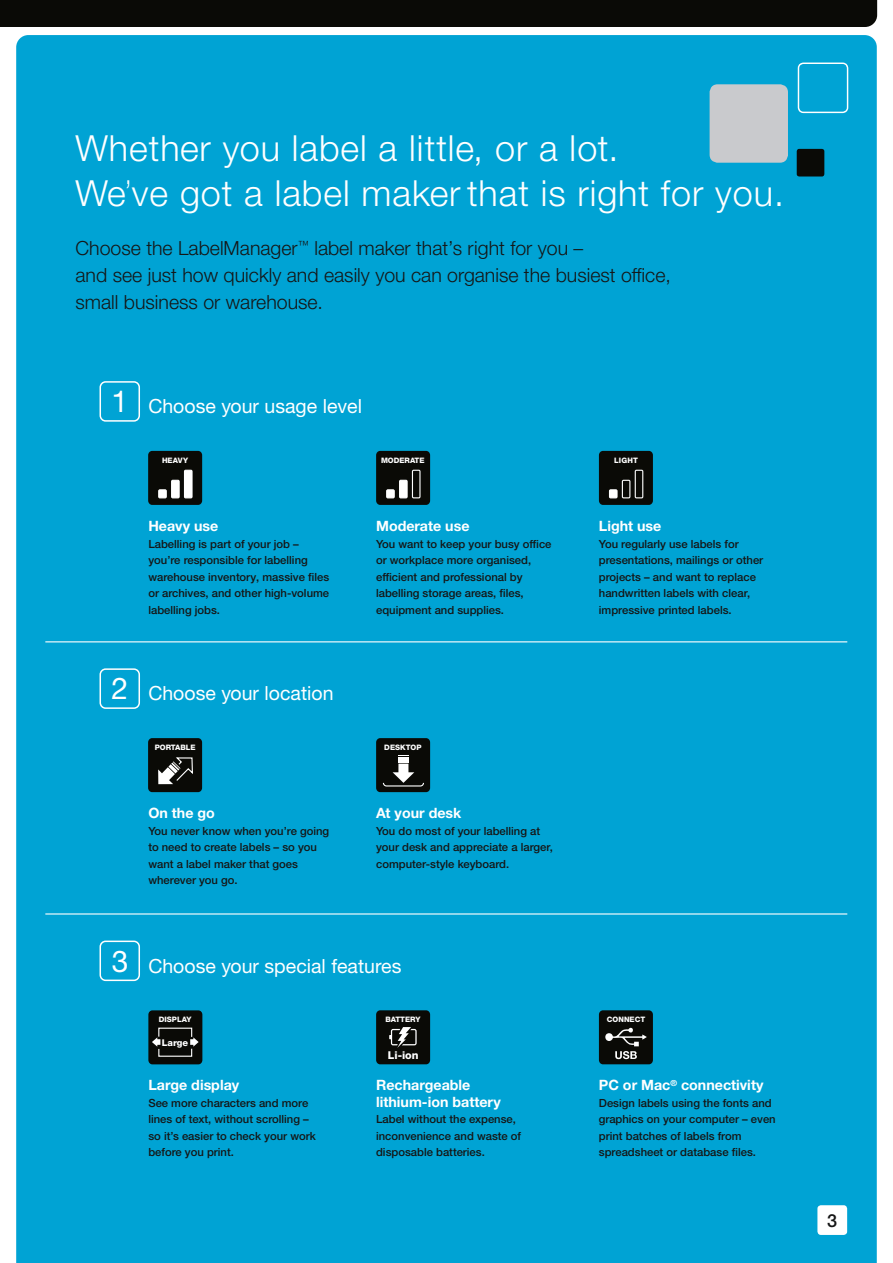
<style>
.page{position:relative;width:893px;height:1263px;background:#fff}
.page>*{position:absolute;margin:0;border:0;box-sizing:border-box;transform-origin:0 0}
.t1{font:300 36px/45px "Helvetica Neue LTW1 G";letter-spacing:.025em;color:#fff}
.t2{font:30px "Helvetica Neue LTW1 G";color:#fff}
.t3{font:300 19.5px/27px "Helvetica Neue LTW1 G";color:#151616}
.t4{font:19.5px "Helvetica Neue LTW1 G";color:#fff}
.t5{font:500 18px "Helvetica Neue LTW1 G";color:#151616}
.t6{font:700 14.25px/16.5px "Helvetica Neue LTW1 G";color:#fff}
.t7{font:500 11.25px/16.5px "Helvetica Neue LTW1 G";color:#151616}
.t8{font:800 10.8px "Helvetica Neue";color:#fff}
.t9{font:800 9.3px "Helvetica Neue";color:#fff}
.t10{font:800 7.5px "Helvetica Neue";color:#fff}
.s1{font-weight:100}
</style>
<div class="page">
<div style="left:16px;top:35px;width:861px;height:1228px;background:#00a3d4"></div>
<div style="left:0;top:0;width:877px;height:27px;background:#0a0a06"></div>
<div style="left:817px;top:1205px;width:30px;height:30px;background:#fff;border-radius:4px"></div>
<hr style="left:45px;top:641px;width:802px;height:1px;background:#fff">
<hr style="left:45px;top:913px;width:802px;height:1px;background:#fff">
<svg style="left:798px;top:63px;width:50px;height:50px;background:#17abd7"></svg>
<div style="left:710px;top:84px;width:78px;height:79px;background:#c9cacd;border-radius:8px"></div>
<div style="left:797px;top:149px;width:27px;height:27px;background:#0a0a06;border-radius:3px"></div>
<div style="left:100px;top:381px;width:40px;height:41px;border:2px solid #fff;border-radius:5px"></div>
<div style="left:148px;top:451px;width:54px;height:54px;background:#0a0a06;border-radius:4px"></div>
<div style="left:159px;top:490px;width:7px;height:8px;background:#fff"></div>
<div style="left:158px;top:489px;width:9px;height:9px;border:1px solid #fff"></div>
<div style="left:184px;top:470px;width:8px;height:28px;background:#fff"></div>
<div style="left:184px;top:470px;width:9px;height:28px;border:1px solid #fff"></div>
<div style="left:172px;top:480px;width:7px;height:18px;background:#fff"></div>
<div style="left:171px;top:480px;width:9px;height:18px;border:1px solid #fff"></div>
<div style="left:376px;top:451px;width:54px;height:54px;background:#0a0a06;border-radius:4px"></div>
<div style="left:387px;top:490px;width:7px;height:8px;background:#fff"></div>
<div style="left:386px;top:489px;width:9px;height:9px;border:1px solid #fff"></div>
<div style="left:412px;top:470px;width:9px;height:28px;border:1px solid #fff"></div>
<div style="left:400px;top:480px;width:7px;height:18px;background:#fff"></div>
<div style="left:399px;top:480px;width:9px;height:18px;border:1px solid #fff"></div>
<div style="left:599px;top:451px;width:54px;height:54px;background:#0a0a06;border-radius:4px"></div>
<div style="left:609px;top:490px;width:8px;height:8px;background:#fff"></div>
<div style="left:609px;top:489px;width:9px;height:9px;border:1px solid #fff"></div>
<div style="left:635px;top:470px;width:8px;height:28px;border:1px solid #fff"></div>
<div style="left:622px;top:480px;width:8px;height:18px;border:1px solid #fff"></div>
<div style="left:148px;top:738px;width:54px;height:54px;background:#0a0a06;border-radius:4px"></div>
<svg style="left:158px;top:757px;width:35px;height:27px"></svg>
<div style="left:100px;top:668px;width:40px;height:41px;border:2px solid #fff;border-radius:5px"></div>
<div style="left:376px;top:738px;width:54px;height:54px;background:#0a0a06;border-radius:4px"></div>
<svg style="left:382px;top:755px;width:42px;height:32px"></svg>
<div style="left:148px;top:1010px;width:54px;height:54px;background:#0a0a06;border-radius:4px"></div>
<div style="left:158px;top:1048px;width:34px;height:9px;border:1px solid #fff"></div>
<svg style="left:152px;top:1037px;width:8px;height:10px"></svg>
<svg style="left:190px;top:1037px;width:9px;height:10px"></svg>
<div style="left:100px;top:940px;width:40px;height:41px;border:2px solid #fff;border-radius:5px"></div>
<div style="left:599px;top:1010px;width:54px;height:54px;background:#0a0a06;border-radius:4px"></div>
<svg style="left:605px;top:1027px;width:42px;height:32px"></svg>
<div style="left:376px;top:1010px;width:54px;height:54px;background:#0a0a06;border-radius:4px"></div>
<svg style="left:389px;top:1027px;width:28px;height:21px"></svg>
<h1 class="t1" style="left:75px;top:125px;width:710px">Whether you label a little, or a lot.<br>We<span class="s1">’</span>ve got a label maker that is right for you.</h1>
<h3 class="t3" style="left:76px;top:235px;width:597px">Choose the LabelManager<sup>™</sup> label maker that’s right for you –<br>and see just how quickly and easily you can organise the busiest office, small business or warehouse.</h3>
<h2 class="t2" style="left:111px;top:383px;width:18px">1</h2>
<h3 class="t4" style="left:148px;top:394px;width:215px">Choose your usage level</h3>
<p class="t10" style="left:162px;top:455px;width:27px">HEAVY</p>
<p class="t10" style="left:381px;top:455px;width:45px">MODERATE</p>
<p class="t10" style="left:614px;top:455px;width:25px">LIGHT</p>
<p class="t6" style="left:148px;top:518px;width:71px">Heavy use</p>
<p class="t7" style="left:148px;top:535px;width:182px">Labelling is part of your job – you’re responsible for labelling warehouse inventory, massive files or archives, and other high-volume labelling jobs.</p>
<p class="t6" style="left:376px;top:518px;width:95px">Moderate use</p>
<p class="t7" style="left:376px;top:535px;width:177px">You want to keep your busy office or workplace more organised, efficient and professional by labelling storage areas, files, equipment and supplies.</p>
<p class="t6" style="left:599px;top:518px;width:64px">Light use</p>
<p class="t7" style="left:599px;top:535px;width:166px">You regularly use labels for presentations, mailings or other projects – and want to replace handwritten labels with clear, impressive printed labels.</p>
<h2 class="t2" style="left:111px;top:670px;width:18px">2</h2>
<h3 class="t4" style="left:148px;top:681px;width:187px">Choose your location</h3>
<p class="t10" style="left:155px;top:743px;width:42px">PORTABLE</p>
<p class="t6" style="left:148px;top:805px;width:68px">On the go</p>
<p class="t7" style="left:148px;top:822px;width:182px">You never know when you’re going to need to create labels – so you want a label maker that goes wherever you go.</p>
<p class="t10" style="left:384px;top:743px;width:39px">DESKTOP</p>
<p class="t6" style="left:376px;top:805px;width:87px">At your desk</p>
<p class="t7" style="left:376px;top:822px;width:178px">You do most of your labelling at your desk and appreciate a larger, computer-style keyboard.</p>
<h2 class="t2" style="left:112px;top:942px;width:18px">3</h2>
<h3 class="t4" style="left:148px;top:954px;width:255px">Choose your special features</h3>
<p class="t10" style="left:385px;top:1015px;width:37px">BATTERY</p>
<p class="t10" style="left:607px;top:1015px;width:40px">CONNECT</p>
<p class="t9" style="left:162px;top:1037px;width:28px">Large</p>
<p class="t8" style="left:388px;top:1048px;width:32px">Li-ion</p>
<p class="t10" style="left:159px;top:1015px;width:34px">DISPLAY</p>
<p class="t6" style="left:148px;top:1077px;width:92px">Large display</p>
<p class="t7" style="left:148px;top:1095px;width:169px">See more characters and more lines of text, without scrolling – so it’s easier to check your work before you print.</p>
<p class="t6" style="left:376px;top:1077px;width:126px">Rechargeable lithium-ion battery</p>
<p class="t7" style="left:376px;top:1111px;width:146px">Label without the expense, inconvenience and waste of disposable batteries.</p>
<p class="t6" style="left:599px;top:1077px;width:166px">PC or Mac<sup>®</sup> connectivity</p>
<p class="t7" style="left:599px;top:1095px;width:178px">Design labels using the fonts and graphics on your computer – even print batches of labels from spreadsheet or database files.</p>
<h3 class="t5" style="left:827px;top:1209px;width:12px">3</h3>
</div>
